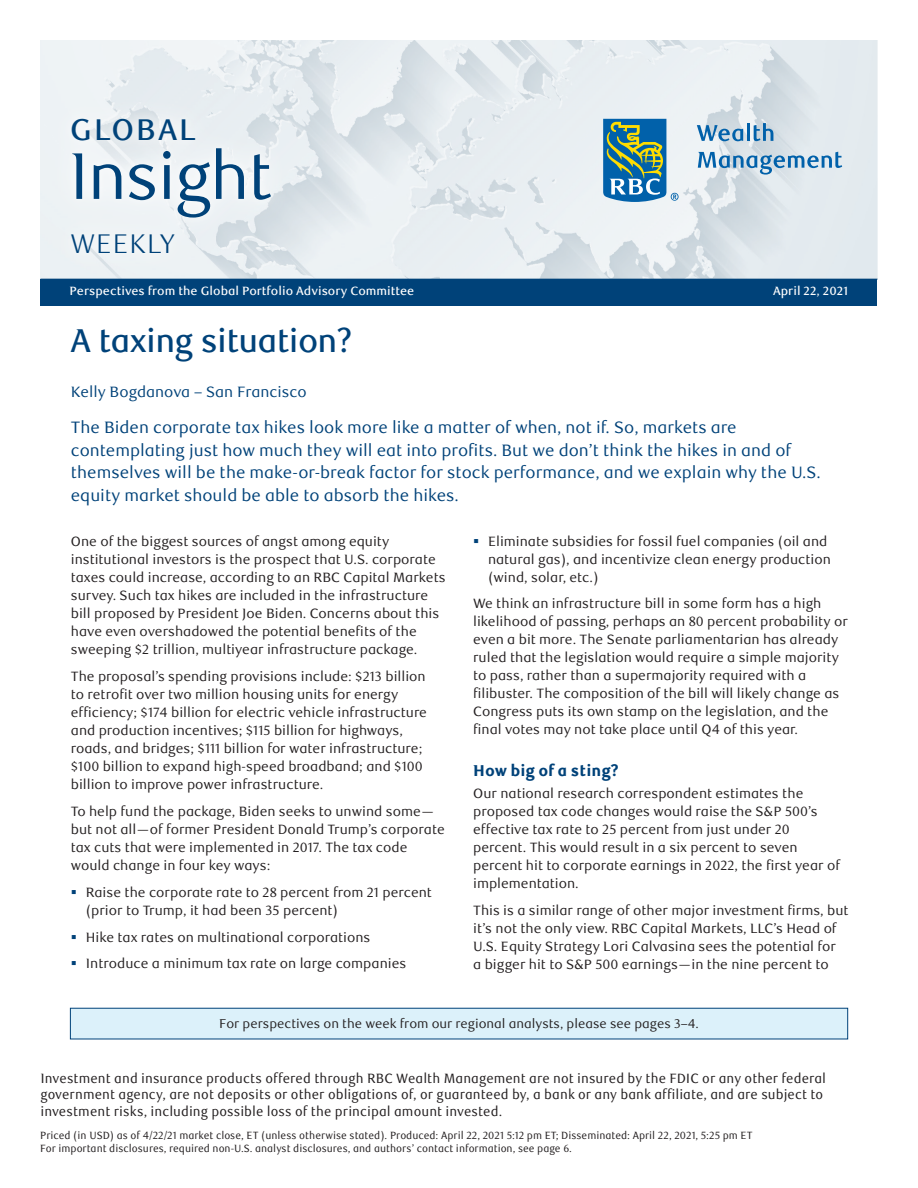
<style>
.page{position:relative;width:918px;height:1188px;background:#fff}
.page>*{position:absolute;margin:0;border:0;box-sizing:border-box;transform-origin:0 0}
.GI-GIW_Title{font:66px "RBC Display";color:#004279}
.Headline{font:500 33px "RBC Display";color:#004279}
.GI-GIW_Title-2{font:500 30px "RBC Text";letter-spacing:.05em;color:#004279}
.GI-GIW_Title-3{font:300 27px "RBC Text";letter-spacing:.025em;color:#004279}
.Intro_paragraph{font:16.5px/22.5px "RBC Text";color:#004279}
.Subhead_1{font:800 15.75px "RBC Text";letter-spacing:-.005em;color:#004279}
.GIW_Focus_Article_Au{font:15px "RBC Text";color:#004279}
.Body_Text{font:13.5px/18px "RBC Text";color:#231f20}
.Disclosure_Text{font:13.5px/16.5px "RBC Text Cond";letter-spacing:.005em;color:#231f20}
.t1{font:12.75px "RBC Text";color:#231f20}
.t2{font:500 12px "RBC Text";color:#fff}
.Tiny_Legal{font:10.5px/13.5px "RBC Text Cond";color:#231f20}
</style>
<div class="page">
<div style="left:70px;top:1008px;width:778px;height:31px;background:#dcf1fa"></div>
<div style="left:70px;top:1008px;width:778px;height:31px;border:1px solid #004279"></div>
<img style="left:40px;top:40px;width:838px;height:239px">
<div style="left:40px;top:279px;width:838px;height:27px;background:#004279"></div>
<svg style="left:45px;top:93px;width:250px;height:186px;background:#e6ecf0"></svg>
<div style="left:63px;top:110px;width:217px;height:152px;background:#fff;opacity:.75"></div>
<svg style="left:603px;top:119px;width:76px;height:83px;background:#6096a3"></svg>
<svg style="left:697px;top:125px;width:46px;height:16px"></svg>
<hr style="left:747px;top:123px;width:3px;height:18px;background:#0161aa">
<svg style="left:754px;top:123px;width:19px;height:18px"></svg>
<svg style="left:698px;top:152px;width:144px;height:23px;background:#a1c1d8"></svg>
<h1 class="GI-GIW_Title-2" style="left:70px;top:112px;width:128px">GLOBAL</h1>
<h1 class="GI-GIW_Title" style="left:70px;top:138px;width:203px">Insight</h1>
<h1 class="GI-GIW_Title-3" style="left:70px;top:228px;width:106px">WEEKLY</h1>
<p class="t2" style="left:70px;top:284px;width:346px">Perspectives from the Global Portfolio Advisory Committee</p>
<p class="t2" style="left:773px;top:284px;width:77px">April 22, 2021</p>
<h2 class="Headline" style="left:71px;top:322px;width:283px">A taxing situation?</h2>
<p class="GIW_Focus_Article_Au" style="left:71px;top:383px;width:238px">Kelly Bogdanova – San Francisco</p>
<p class="Intro_paragraph" style="left:71px;top:417px;width:751px">The Biden corporate tax hikes look more like a matter of when, not if. So, markets are contemplating just how much they will eat into profits. But we don’t think the hikes in and of themselves will be the make-or-break factor for stock performance, and we explain why the U.S. equity market should be able to absorb the hikes.</p>
<p class="Body_Text" style="left:71px;top:532px;width:376px">One of the biggest sources of angst among equity institutional investors is the prospect that U.S. corporate taxes could increase, according to an RBC Capital Markets survey. Such tax hikes are included in the infrastructure bill proposed by President Joe Biden. Concerns about this have even overshadowed the potential benefits of the sweeping $2 trillion, multiyear infrastructure package.</p>
<p class="Body_Text" style="left:71px;top:667px;width:358px">The proposal’s spending provisions include: $213 billion to retrofit over two million housing units for energy efficiency; $174 billion for electric vehicle infrastructure and production incentives; $115 billion for highways, roads, and bridges; $111 billion for water infrastructure; $100 billion to expand high-speed broadband; and $100 billion to improve power infrastructure.</p>
<p class="Body_Text" style="left:71px;top:803px;width:375px">To help fund the package, Biden seeks to unwind some— but not all—of former President Donald Trump’s corporate tax cuts that were implemented in 2017. The tax code would change in four key ways:</p>
<p class="Body_Text" style="left:86px;top:884px;width:348px">Raise the corporate rate to 28 percent from 21 percent (prior to Trump, it had been 35 percent)</p>
<p class="Body_Text" style="left:86px;top:928px;width:286px">Hike tax rates on multinational corporations</p>
<p class="Body_Text" style="left:86px;top:955px;width:322px">Introduce a minimum tax rate on large companies</p>
<p class="Body_Text" style="left:488px;top:532px;width:344px">Eliminate subsidies for fossil fuel companies (oil and natural gas), and incentivize clean energy production (wind, solar, etc.)</p>
<p class="Body_Text" style="left:473px;top:595px;width:376px">We think an infrastructure bill in some form has a high likelihood of passing, perhaps an 80 percent probability or even a bit more. The Senate parliamentarian has already ruled that the legislation would require a simple majority to pass, rather than a supermajority required with a filibuster. The composition of the bill will likely change as Congress puts its own stamp on the legislation, and the final votes may not take place until Q4 of this year.</p>
<h2 class="Subhead_1" style="left:473px;top:761px;width:147px">How big of a sting?</h2>
<p class="Body_Text" style="left:473px;top:784px;width:368px">Our national research correspondent estimates the proposed tax code changes would raise the S&amp;P 500’s effective tax rate to 25 percent from just under 20 percent. This would result in a six percent to seven percent hit to corporate earnings in 2022, the first year of implementation.</p>
<p class="Body_Text" style="left:473px;top:901px;width:377px">This is a similar range of other major investment firms, but it’s not the only view. RBC Capital Markets, LLC’s Head of U.S. Equity Strategy Lori Calvasina sees the potential for<br>a bigger hit to S&amp;P 500 earnings—in the nine percent to</p>
<p class="t1" style="left:219px;top:1016px;width:481px">For perspectives on the week from our regional analysts, please see pages 3–4.</p>
<p class="Disclosure_Text" style="left:40px;top:1070px;width:787px">Investment and insurance products offered through RBC Wealth Management are not insured by the FDIC or any other federal government agency, are not deposits or other obligations of, or guaranteed by, a bank or any bank affiliate, and are subject to investment risks, including possible loss of the principal amount invested.</p>
<p class="Tiny_Legal" style="left:40px;top:1128px;width:714px">Priced (in USD) as of 4/22/21 market close, ET (unless otherwise stated). Produced: April 22, 2021 5:12 pm ET; Disseminated: April 22, 2021, 5:25 pm ET<br>For important disclosures, required non-U.S. analyst disclosures, and authors’ contact information, see page 6.</p>
</div>
